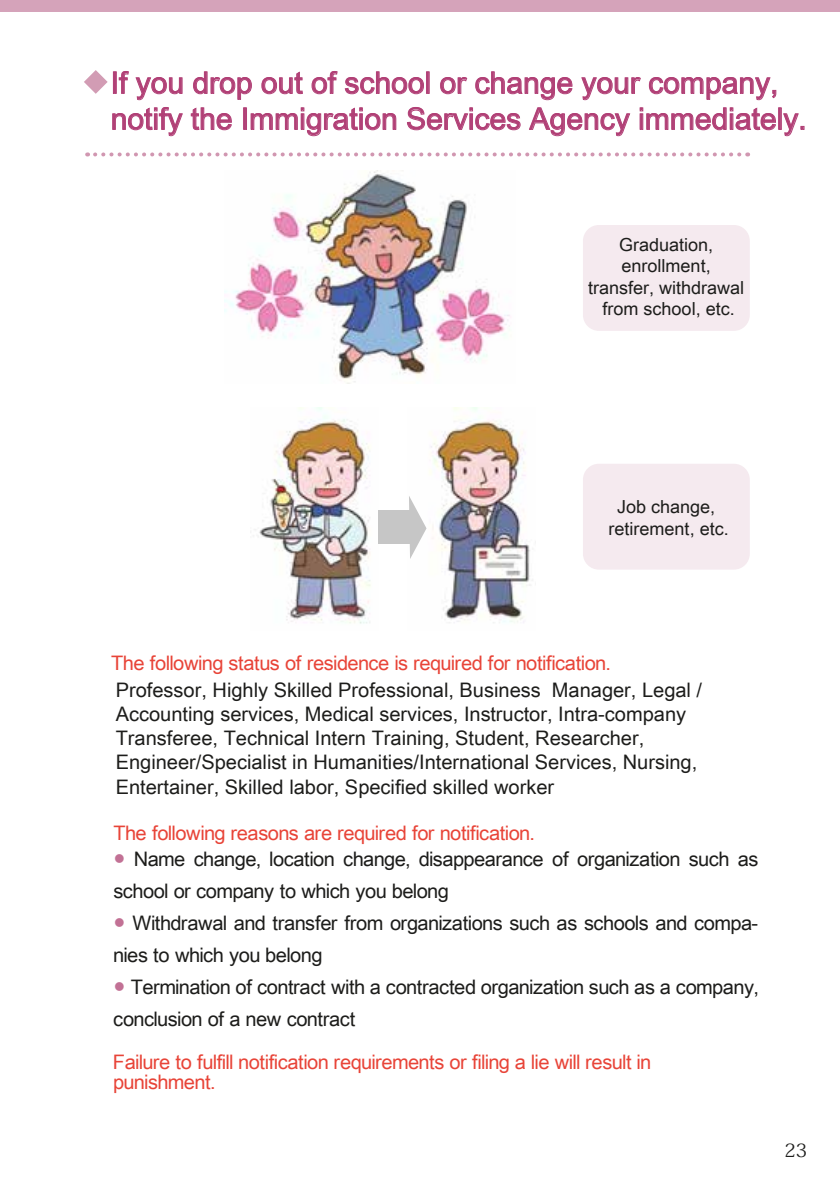
<style>
.page{position:relative;width:840px;height:1191px;background:#fff}
.page>*{position:absolute;margin:0;border:0;box-sizing:border-box;transform-origin:0 0}
.t1{font:30px/36px "Arial Unicode MS";color:#b14076}
.t2{font:20px/24px "Arial Unicode MS";color:#1d1d1b}
.t3{font:20px/20px "Arial Unicode MS";letter-spacing:-.03em;color:#e84438}
.t4{font:20px/32px "Arial Unicode MS";letter-spacing:-.03em;color:#1d1d1b}
.t5{font:20px/32px "Arial Unicode MS";letter-spacing:-.025em;color:#1d1d1b}
.t6{font:18.4px "Koz Min Pro";color:#1d1d1b}
.t7{font:18px/21.6px "Arial Unicode MS";color:#1d1d1b;text-align:center}
.s1{color:#c27195}
</style>
<div class="page">
<div style="left:582px;top:225px;width:167px;height:106px;background:#f5eaef;border-radius:16px"></div>
<div style="left:582px;top:464px;width:167px;height:105px;background:#f5eaef;border-radius:16px"></div>
<img style="left:224px;top:171px;width:286px;height:212px">
<img style="left:254px;top:408px;width:117px;height:216px">
<img style="left:426px;top:408px;width:107px;height:215px">
<svg style="left:409px;top:496px;width:17px;height:63px"></svg>
<div style="left:378px;top:510px;width:34px;height:34px;background:#c6c6c6"></div>
<svg style="left:95px;top:152px;width:652px;height:4px"></svg>
<div style="left:113px;top:72px;width:3px;height:22px;border:1px solid #b14076"></div>
<svg style="left:119px;top:71px;width:10px;height:23px"></svg>
<svg style="left:135px;top:77px;width:47px;height:23px"></svg>
<svg style="left:112px;top:107px;width:71px;height:29px"></svg>
<svg style="left:191px;top:71px;width:584px;height:65px"></svg>
<div style="left:778px;top:108px;width:3px;height:22px;border:1px solid #b14076"></div>
<svg style="left:783px;top:113px;width:20px;height:23px"></svg>
<svg style="left:84px;top:70px;width:24px;height:24px"></svg>
<div style="left:0;top:0;width:839px;height:12px;background:#d5a3ba"></div>
<h1 class="t1" style="left:111px;top:64px;width:697px">If you drop out of school or change your company, notify the Immigration Services Agency immediately.</h1>
<p class="t7" style="left:587px;top:233px;width:158px">Graduation, enrollment, transfer, withdrawal from school, etc.</p>
<p class="t7" style="left:608px;top:495px;width:122px">Job change, retirement, etc.</p>
<p class="t3" style="left:111px;top:653px;width:501px">The following status of residence is required for notification.</p>
<p class="t2" style="left:116px;top:678px;width:587px">Professor, Highly Skilled Professional, Business Manager, Legal / Accounting services, Medical services, Instructor, Intra-company Transferee, Technical Intern Training, Student, Researcher, Engineer/Specialist in Humanities/International Services, Nursing, Entertainer, Skilled labor, Specified skilled worker</p>
<p class="t3" style="left:113px;top:822px;width:423px">The following reasons are required for notification.</p>
<p class="t4" style="left:113px;top:842px;width:646px"><span class="s1">●</span> Name change, location change, disappearance of organization such as school or company to which you belong</p>
<p class="t4" style="left:113px;top:906px;width:646px"><span class="s1">●</span> Withdrawal and transfer from organizations such as schools and compa&shy;nies to which you belong</p>
<p class="t5" style="left:113px;top:970px;width:647px"><span class="s1">●</span> Termination of contract with a contracted organization such as a company, conclusion of a new contract</p>
<p class="t3" style="left:113px;top:1051px;width:539px">Failure to fulfill notification requirements or filing a lie will result in punishment.</p>
<p class="t6" style="left:784px;top:1136px;width:24px">23</p>
</div>
